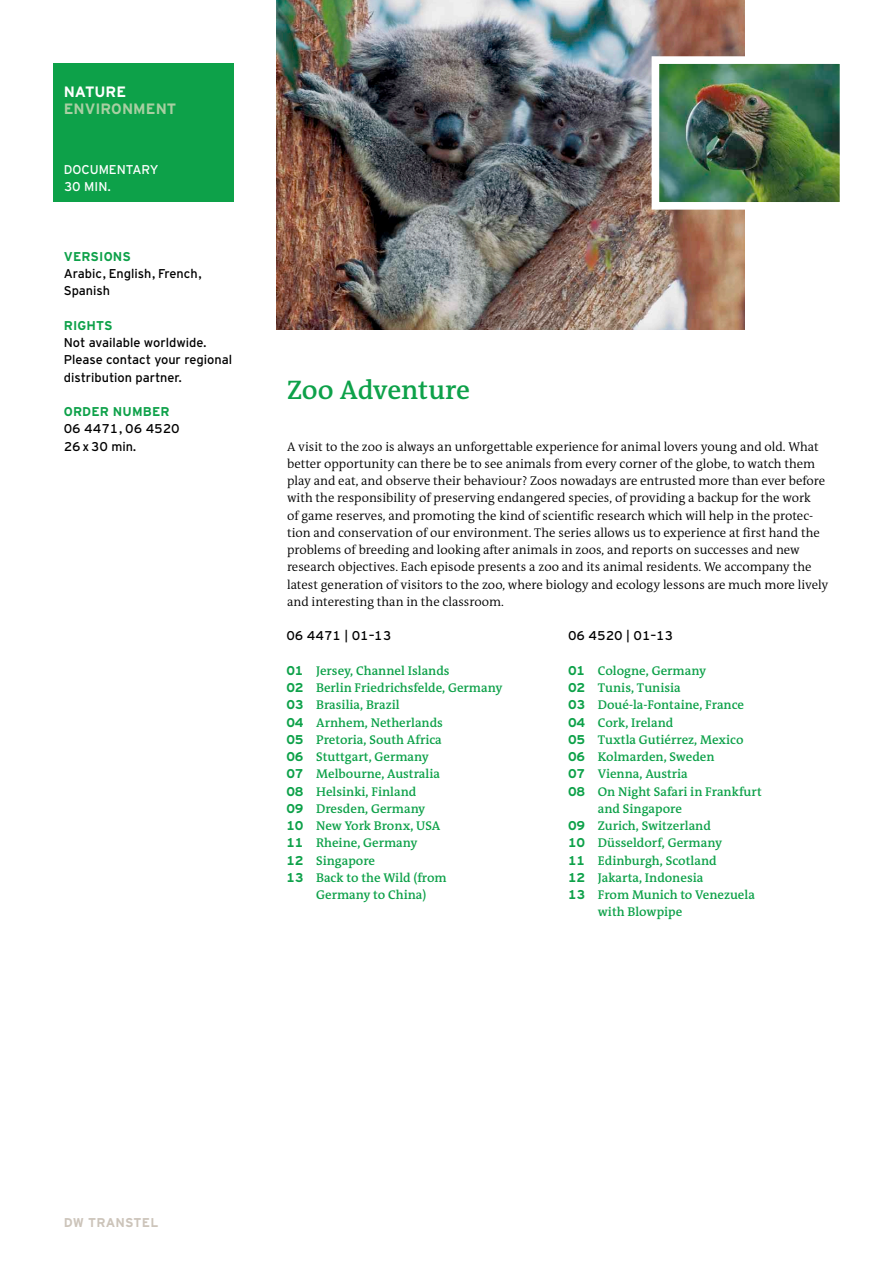
<style>
.page{position:relative;width:893px;height:1263px;background:#fff}
.page>*{position:absolute;margin:0;border:0;box-sizing:border-box;transform-origin:0 0}
.t1{font:600 27px "DW The Antiqua B W6";color:#0da149}
.t2{font:700 15px "Interstate DW";color:#a8cfa2}
.t3{font:700 15px "Interstate DW";letter-spacing:-.005em;color:#fff}
.t4{font:300 12.75px/17.2px "DW The Antiqua B W4";color:#000}
.t5{font:600 12.75px "DW The Antiqua B W6";color:#0da149}
.t6{font:12.75px/17.2px "Interstate DW Line";color:#000}
.t7{font:700 12.75px "Interstate DW";letter-spacing:.01em;color:#0da149}
.t8{font:12.75px/17.2px "Interstate DW Line";color:#fff}
.t9{font:700 12.75px "Interstate DW Line";letter-spacing:.02em;color:#ccc4ba}
.s1{font-family:"Interstate DW Line";font-weight:700}
</style>
<div class="page">
<div style="left:53px;top:64px;width:181px;height:138px;background:#0da149"></div>
<img style="left:276px;top:0;width:468px;height:330px">
<img style="left:648px;top:53px;width:192px;height:160px">
<p class="t3" style="left:64px;top:83px;width:64px">NATURE</p>
<p class="t2" style="left:64px;top:101px;width:114px">ENVIRONMENT</p>
<p class="t8" style="left:64px;top:161px;width:96px">DOCUMENTARY<br>30 MIN.</p>
<p class="t7" style="left:64px;top:249px;width:69px">VERSIONS</p>
<p class="t6" style="left:64px;top:265px;width:139px">Arabic, English, French,<br>Spanish</p>
<p class="t7" style="left:64px;top:318px;width:50px">RIGHTS</p>
<p class="t6" style="left:64px;top:334px;width:170px">Not available worldwide.<br>Please contact your regional distribution partner.</p>
<p class="t7" style="left:64px;top:404px;width:107px">ORDER NUMBER</p>
<p class="t6" style="left:64px;top:420px;width:118px">06 4471, 06 4520<br>26x30 min.</p>
<h1 class="t1" style="left:287px;top:372px;width:185px">Zoo Adventure</h1>
<p class="t4" style="left:287px;top:438px;width:543px">A visit to the zoo is always an unforgettable experience for animal lovers young and old. What better opportunity can there be to see animals from every corner of the globe, to watch them play and eat, and observe their behaviour? Zoos nowadays are entrusted more than ever before with the responsibility of preserving endangered species, of providing a backup for the work<br>of game reserves, and promoting the kind of scientific research which will help in the protec&shy;tion and conservation of our environment. The series allows us to experience at first hand the problems of breeding and looking after animals in zoos, and reports on successes and new research objectives. Each episode presents a zoo and its animal residents. We accompany the latest generation of visitors to the zoo, where biology and ecology lessons are much more lively and interesting than in the classroom.</p>
<p class="t6" style="left:286px;top:627px;width:106px">06 4471 | 01–13</p>
<p class="t5" style="left:286px;top:662px;width:165px"><span class="s1">01</span> Jersey, Channel Islands</p>
<p class="t5" style="left:286px;top:680px;width:218px"><span class="s1">02</span> Berlin Friedrichsfelde, Germany</p>
<p class="t5" style="left:286px;top:697px;width:115px"><span class="s1">03</span> Brasilia, Brazil</p>
<p class="t5" style="left:286px;top:714px;width:158px"><span class="s1">04</span> Arnhem, Netherlands</p>
<p class="t5" style="left:286px;top:731px;width:157px"><span class="s1">05</span> Pretoria, South Africa</p>
<p class="t5" style="left:286px;top:749px;width:144px"><span class="s1">06</span> Stuttgart, Germany</p>
<p class="t5" style="left:286px;top:766px;width:155px"><span class="s1">07</span> Melbourne, Australia</p>
<p class="t5" style="left:286px;top:783px;width:131px"><span class="s1">08</span> Helsinki, Finland</p>
<p class="t5" style="left:286px;top:800px;width:140px"><span class="s1">09</span> Dresden, Germany</p>
<p class="t5" style="left:286px;top:818px;width:155px"><span class="s1">10</span> New York Bronx, USA</p>
<p class="t5" style="left:286px;top:835px;width:133px"><span class="s1">11</span> Rheine, Germany</p>
<p class="t5" style="left:286px;top:852px;width:90px"><span class="s1">12</span> Singapore</p>
<p class="t5" style="left:286px;top:869px;width:162px"><span class="s1">13</span> Back to the Wild (from</p>
<p class="t5" style="left:316px;top:887px;width:112px">Germany to China)</p>
<p class="t6" style="left:568px;top:627px;width:106px">06 4520 | 01–13</p>
<p class="t5" style="left:568px;top:662px;width:139px"><span class="s1">01</span> Cologne, Germany</p>
<p class="t5" style="left:568px;top:680px;width:114px"><span class="s1">02</span> Tunis, Tunisia</p>
<p class="t5" style="left:568px;top:697px;width:178px"><span class="s1">03</span> Doué-la-Fontaine, France</p>
<p class="t5" style="left:568px;top:714px;width:107px"><span class="s1">04</span> Cork, Ireland</p>
<p class="t5" style="left:568px;top:731px;width:177px"><span class="s1">05</span> Tuxtla Gutiérrez, Mexico</p>
<p class="t5" style="left:568px;top:749px;width:148px"><span class="s1">06</span> Kolmarden, Sweden</p>
<p class="t5" style="left:568px;top:766px;width:121px"><span class="s1">07</span> Vienna, Austria</p>
<p class="t5" style="left:568px;top:783px;width:195px"><span class="s1">08</span> On Night Safari in Frankfurt</p>
<p class="t5" style="left:598px;top:800px;width:86px">and Singapore</p>
<p class="t5" style="left:568px;top:818px;width:144px"><span class="s1">09</span> Zurich, Switzerland</p>
<p class="t5" style="left:568px;top:835px;width:156px"><span class="s1">10</span> Düsseldorf, Germany</p>
<p class="t5" style="left:568px;top:852px;width:150px"><span class="s1">11</span> Edinburgh, Scotland</p>
<p class="t5" style="left:568px;top:869px;width:137px"><span class="s1">12</span> Jakarta, Indonesia</p>
<p class="t5" style="left:568px;top:887px;width:188px"><span class="s1">13</span> From Munich to Venezuela</p>
<p class="t5" style="left:598px;top:904px;width:86px">with Blowpipe</p>
<p class="t9" style="left:64px;top:1215px;width:96px">DW TRANSTEL</p>
</div>
